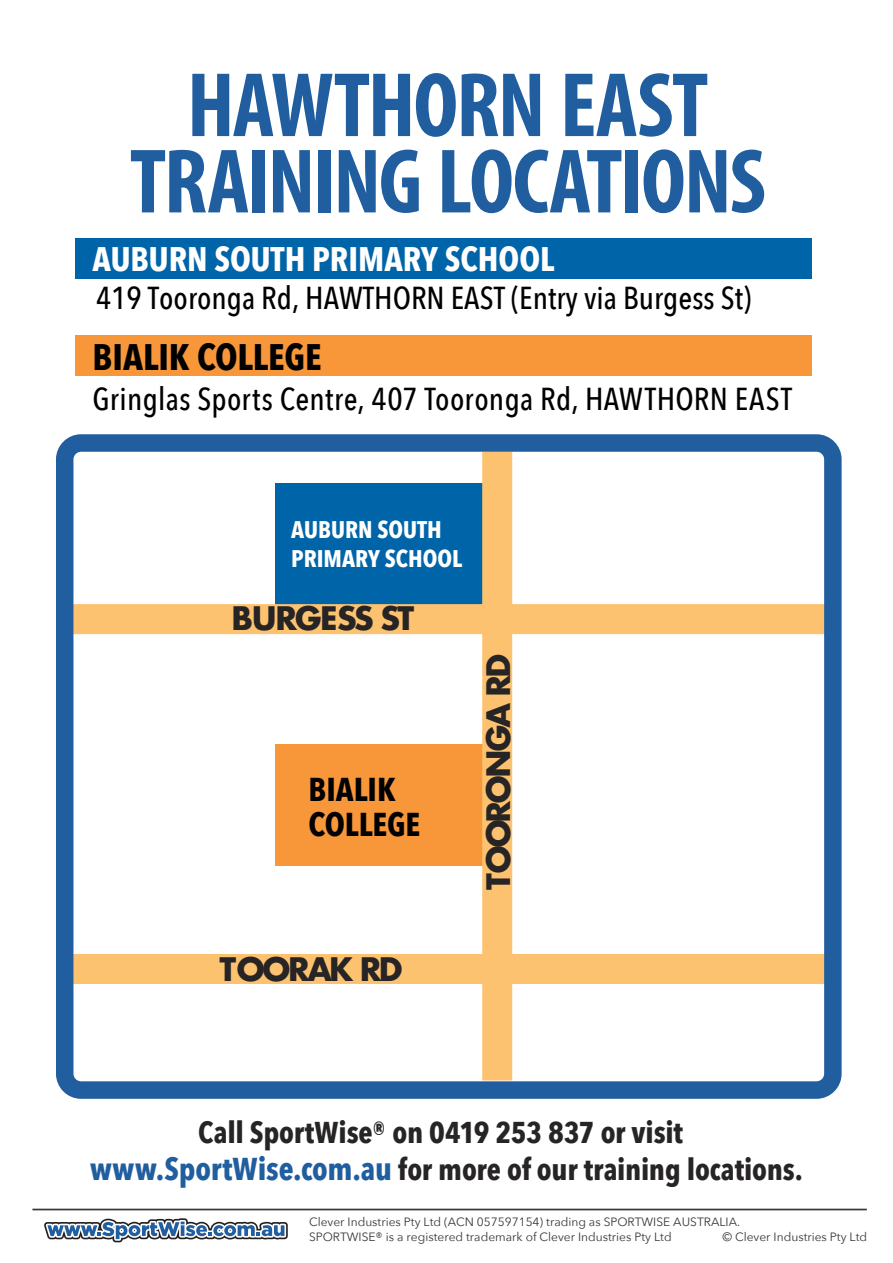
<style>
.page{position:relative;width:893px;height:1263px;background:#fff}
.page>*{position:absolute;margin:0;border:0;box-sizing:border-box;transform-origin:0 0}
.t1{font:700 condensed 92.4px/76.3px "Myriad Pro";letter-spacing:-.025em;color:#215e9f;text-align:center}
.t2{font:700 36.9px "Avenir Next Condensed";letter-spacing:-.005em;color:#010101}
.t3{font:700 34.05px "Avenir Next Condensed";color:#fff}
.t4{font:700 33px/34.5px "Avenir Next Condensed";letter-spacing:-.005em;color:#010101}
.t5{font:500 31.65px "Avenir Next Condensed";color:#010101}
.t6{font:700 31.5px "Futura";letter-spacing:-.1em;color:#272425}
.t7{font:700 31.5px "Futura";letter-spacing:-.07em;color:#272425}
.t8{font:700 30px/37.8px "Avenir Next Condensed";letter-spacing:-.005em;color:#272425;text-align:center}
.t9{font:700 24px/28.8px "Avenir Next Condensed";color:#fff}
.t10{font:12px/14.5px "Avenir Next";color:#37383a}
.s1{font-size:31.5px;color:#215e9f}
</style>
<div class="page">
<div style="left:75px;top:336px;width:736px;height:40px;background:#f8963a"></div>
<div style="left:75px;top:238px;width:736px;height:40px;background:#0065a8"></div>
<hr style="left:32px;top:1209px;width:835px;height:1px;background:#37383a">
<div style="left:275px;top:483px;width:215px;height:121px;background:#0065a8"></div>
<div style="left:275px;top:745px;width:215px;height:121px;background:#f8963a"></div>
<div style="left:71px;top:954px;width:755px;height:30px;background:#fdc26f"></div>
<div style="left:482px;top:452px;width:30px;height:628px;background:#fdc26f"></div>
<div style="left:71px;top:604px;width:755px;height:30px;background:#fdc26f"></div>
<div style="left:56px;top:434px;width:786px;height:665px;border:17px solid #215e9f;border-radius:16px"></div>
<svg style="left:44px;top:1218px;width:244px;height:25px"></svg>
<h1 class="t1" style="left:130px;top:65px;width:637px">HAWTHORN EAST<br>TRAINING LOCATIONS</h1>
<h3 class="t3" style="left:93px;top:238px;width:463px">AUBURN SOUTH PRIMARY SCHOOL</h3>
<h3 class="t5" style="left:96px;top:279px;width:657px">419 Tooronga Rd, HAWTHORN EAST (Entry via Burgess St)</h3>
<h2 class="t2" style="left:93px;top:335px;width:230px">BIALIK COLLEGE</h2>
<h3 class="t5" style="left:93px;top:379px;width:701px">Gringlas Sports Centre, 407 Tooronga Rd, HAWTHORN EAST</h3>
<h3 class="t9" style="left:291px;top:515px;width:173px">AUBURN SOUTH<br>PRIMARY SCHOOL</h3>
<h3 class="t7" style="left:231px;top:596px;width:184px">BURGESS ST</h3>
<h3 class="t4" style="left:309px;top:772px;width:113px">BIALIK<br>COLLEGE</h3>
<h3 class="t6" style="left:220px;top:946px;width:185px">TOORAK RD</h3>
<h3 class="t6" style="left:476px;top:890px;width:238px;rotate:-90deg">TOORONGA RD</h3>
<h3 class="t8" style="left:90px;top:1113px;width:714px">Call SportWise® on 0419 253 837 or visit <span class="s1">www.SportWise.com.au</span> for more of our training locations.</h3>
<p class="t10" style="left:309px;top:1214px;width:433px">Clever Industries Pty Ltd (ACN 057597154) trading as SPORTWISE AUSTRALIA.<br>SPORTWISE® is a registered trademark of Clever Industries Pty Ltd</p>
<p class="t10" style="left:722px;top:1229px;width:146px">© Clever Industries Pty Ltd</p>
</div>
